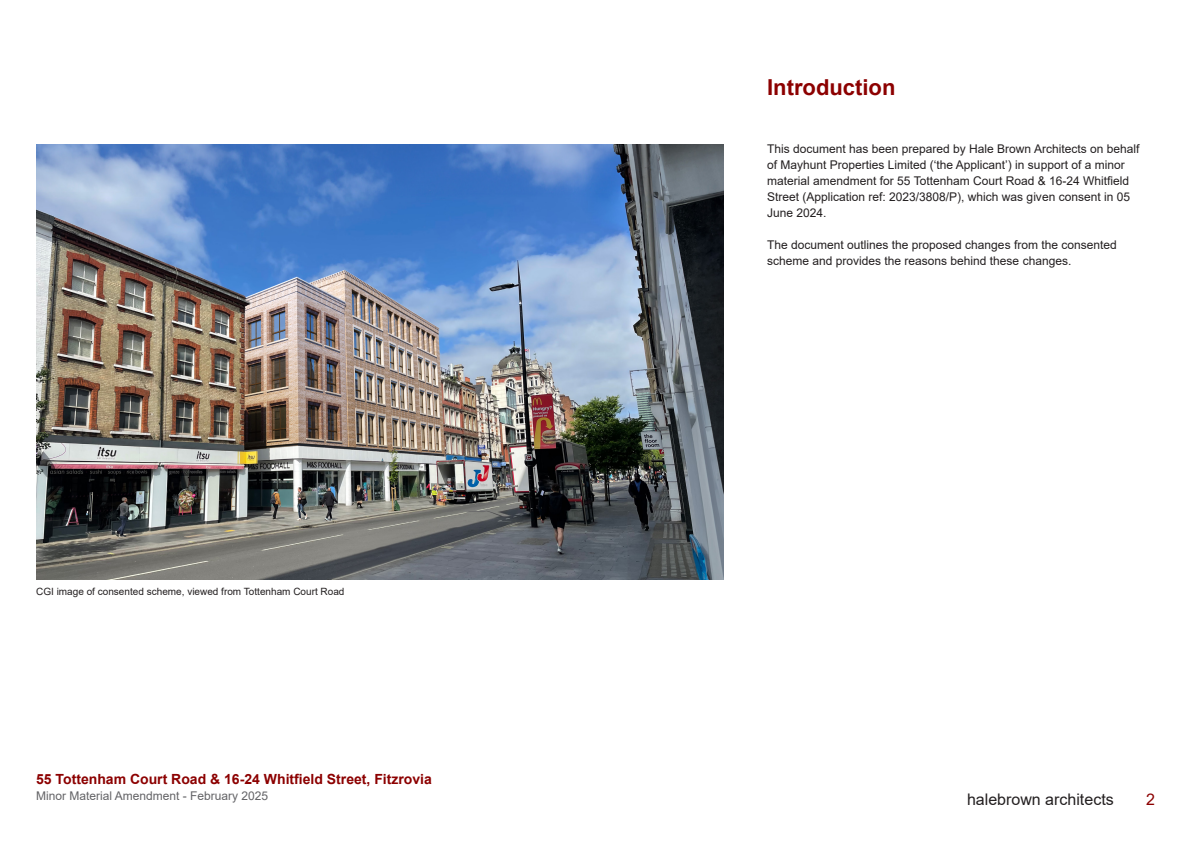
<style>
.page{position:relative;width:1191px;height:842px;background:#fff}
.page>*{position:absolute;margin:0;border:0;box-sizing:border-box;transform-origin:0 0}
.t1{font:700 22px "Arial";color:#8c0000}
.t2{font:16px "Arial";color:#231f20}
.t3{font:16px "Arial";color:#8c0000}
.t4{font:700 14px "Arial";color:#8c0000}
.t5{font:12px/16px "Arial";color:#231f20}
.t6{font:12px "Arial";color:#636366}
.t7{font:10px "Arial";color:#231f20}
</style>
<div class="page">
<img style="left:36px;top:145px;width:687px;height:435px">
<p class="t1" style="left:767px;top:72px;width:130px">Introduction</p>
<p class="t7" style="left:36px;top:584px;width:310px">CGI image of consented scheme, viewed from Tottenham Court Road</p>
<p class="t5" style="left:767px;top:140px;width:374px">This document has been prepared by Hale Brown Architects on behalf of Mayhunt Properties Limited (‘the Applicant’) in support of a minor material amendment for 55 Tottenham Court Road &amp; 16-24 Whitfield Street (Application ref: 2023/3808/P), which was given consent in 05<br>June 2024.</p>
<p class="t5" style="left:767px;top:236px;width:351px">The document outlines the proposed changes from the consented scheme and provides the reasons behind these changes.</p>
<p class="t4" style="left:36px;top:770px;width:397px">55 Tottenham Court Road &amp; 16-24 Whitfield Street, Fitzrovia</p>
<p class="t6" style="left:36px;top:788px;width:234px">Minor Material Amendment - February 2025</p>
<h2 class="t2" style="left:967px;top:788px;width:148px">halebrown architects</h2>
<h2 class="t3" style="left:1146px;top:788px;width:10px">2</h2>
</div>
